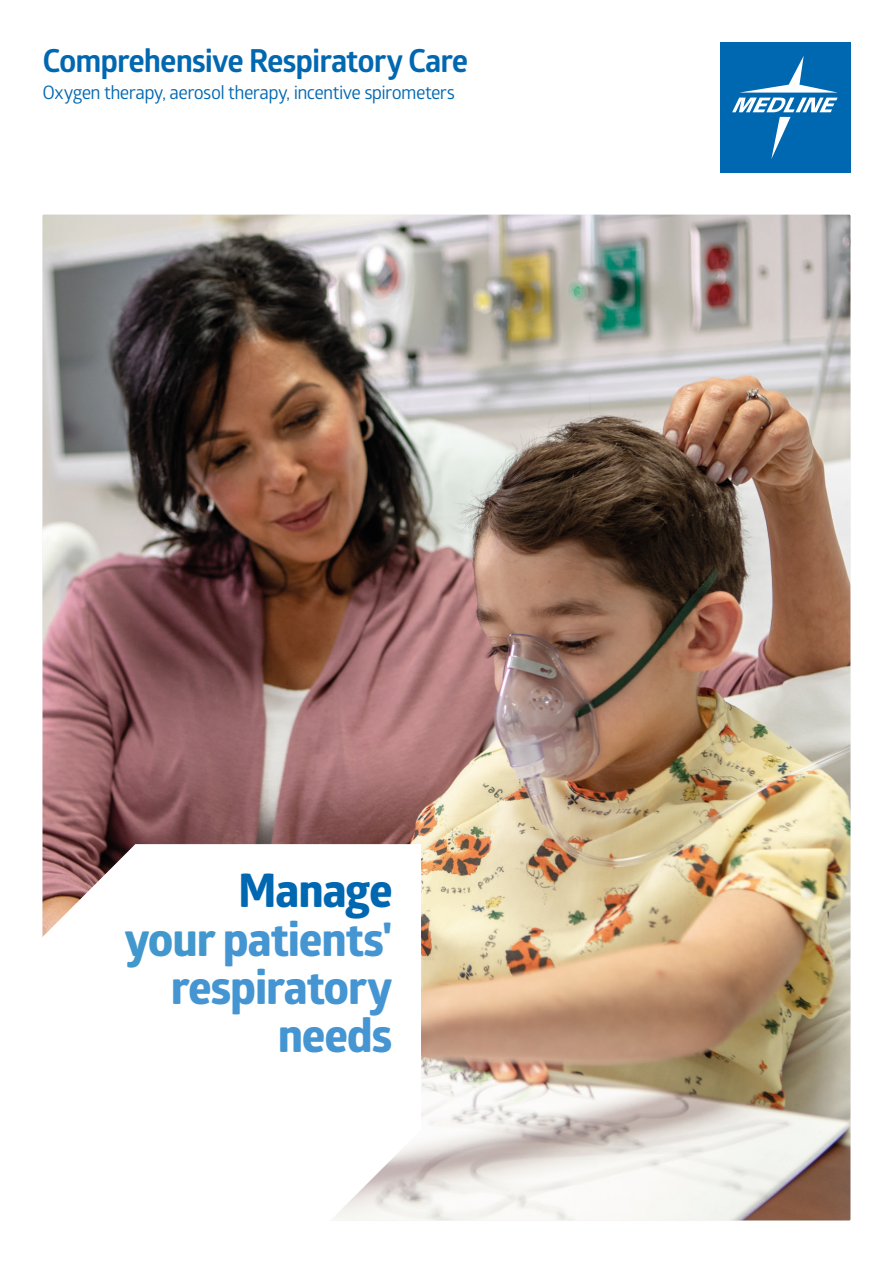
<style>
.page{position:relative;width:893px;height:1263px;background:#fff}
.page>*{position:absolute;margin:0;border:0;box-sizing:border-box;transform-origin:0 0}
.A4{font:700 46.5px "Globerx";letter-spacing:-.025em;color:#4495d1}
.A4-2{font:700 46.5px "Globerx";letter-spacing:-.025em;color:#0067b1}
.A3_Regular{font:700 31.8px "Glober";letter-spacing:-.035em;color:#0067b1}
.A3_Regular-2{font:18.45px "Glober";letter-spacing:-.035em;color:#0067b1}
.s1{color:#4297cc}
</style>
<div class="page">
<div style="left:720px;top:42px;width:130px;height:131px;background:#0067b1"></div>
<svg style="left:732px;top:56px;width:106px;height:103px"></svg>
<img style="left:43px;top:215px;width:807px;height:1005px">
<svg style="left:42px;top:844px;width:379px;height:377px"></svg>
<p class="A3_Regular" style="left:43px;top:39px;width:427px">Comprehensive Respiratory Care</p>
<p class="A3_Regular-2" style="left:43px;top:79px;width:414px">Oxygen therapy, aerosol therapy, incentive spirometers</p>
<p class="A4-2" style="left:238px;top:857px;width:156px">Manage</p>
<p class="A4" style="left:124px;top:905px;width:270px"><span class="s1">your</span> patients'</p>
<p class="A4" style="left:171px;top:954px;width:223px">respiratory</p>
<p class="A4" style="left:278px;top:1002px;width:116px">needs</p>
</div>
